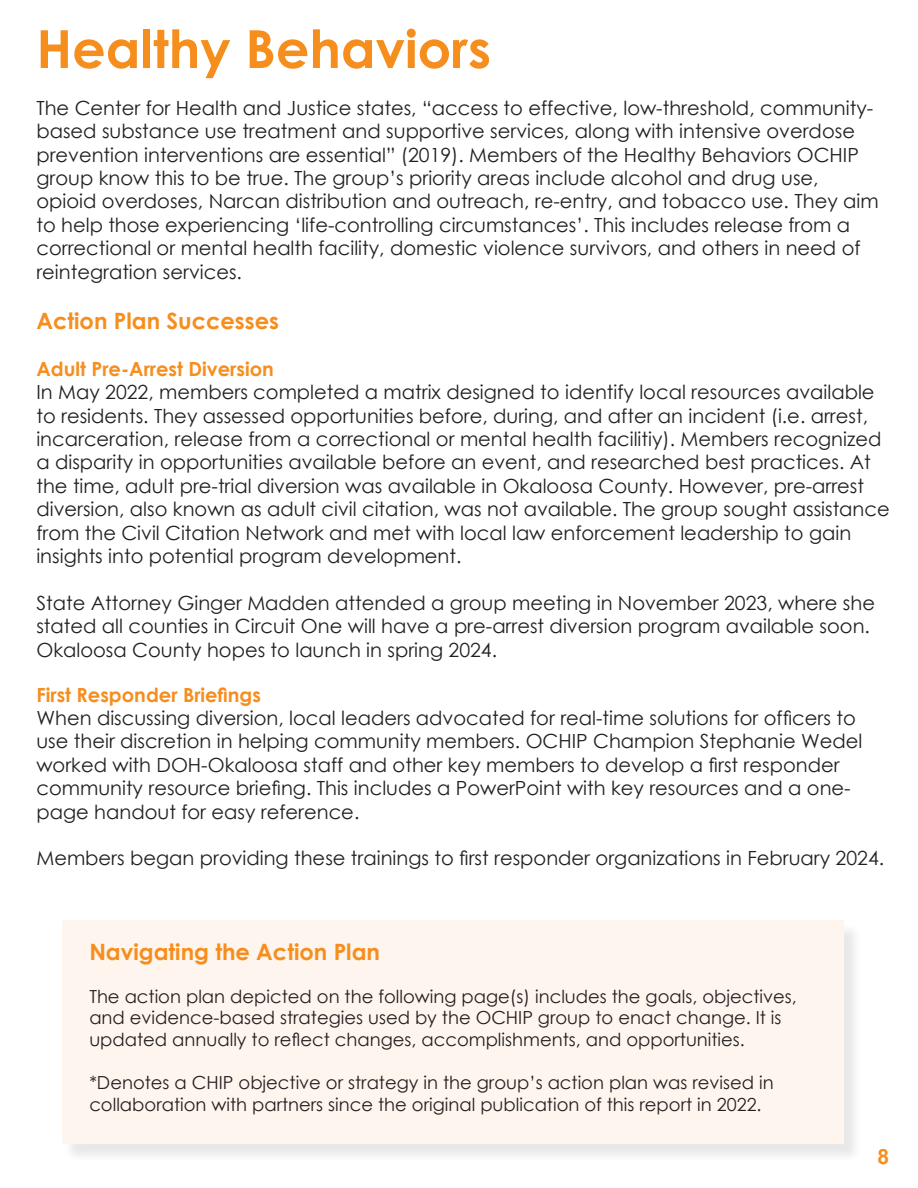
<style>
.page{position:relative;width:918px;height:1188px;background:#fff}
.page>*{position:absolute;margin:0;border:0;box-sizing:border-box;transform-origin:0 0}
.t1{font:700 52.5px "Century Gothic";color:#f68e1e}
.t2{font:700 22.5px "Century Gothic";color:#f68e1e}
.t3{font:700 21px "Arial";color:#f68e1e}
.t4{font:19.5px/23.4px "Century Gothic";color:#231f20}
.t5{font:700 19.5px "Century Gothic";color:#f68e1e}
.t6{font:18px/21.6px "Century Gothic";color:#231f20}
.s1{font-weight:700;color:#f68e1e}
</style>
<div class="page">
<div style="left:64px;top:923px;width:798px;height:240px;background:#231f20;opacity:.75"></div>
<div style="left:62px;top:921px;width:781px;height:223px;background:#fef6ee"></div>
<p class="t1" style="left:36px;top:9px;width:456px">Healthy Behaviors</p>
<p class="t4" style="left:36px;top:96px;width:844px">The Center for Health and Justice states, “access to effective, low-threshold, community&shy;based substance use treatment and supportive services, along with intensive overdose prevention interventions are essential” (2019). Members of the Healthy Behaviors OCHIP group know this to be true. The group’s priority areas include alcohol and drug use, opioid overdoses, Narcan distribution and outreach, re-entry, and tobacco use. They aim to help those experiencing ‘life-controlling circumstances’. This includes release from a correctional or mental health facility, domestic violence survivors, and others in need of reintegration services.</p>
<p class="t2" style="left:36px;top:304px;width:244px">Action Plan Successes</p>
<p class="t4" style="left:36px;top:357px;width:855px"><span class="s1">Adult Pre-Arrest Diversion<br></span>In May 2022, members completed a matrix designed to identify local resources available to residents. They assessed opportunities before, during, and after an incident (i.e. arrest, incarceration, release from a correctional or mental health facilitiy). Members recognized a disparity in opportunities available before an event, and researched best practices. At the time, adult pre-trial diversion was available in Okaloosa County. However, pre-arrest diversion, also known as adult civil citation, was not available. The group sought assistance from the Civil Citation Network and met with local law enforcement leadership to gain insights into potential program development.</p>
<p class="t4" style="left:36px;top:591px;width:840px">State Attorney Ginger Madden attended a group meeting in November 2023, where she stated all counties in Circuit One will have a pre-arrest diversion program available soon.<br>Okaloosa County hopes to launch in spring 2024.</p>
<p class="t5" style="left:36px;top:680px;width:226px">First Responder Briefings</p>
<p class="t4" style="left:36px;top:706px;width:828px">When discussing diversion, local leaders advocated for real-time solutions for officers to use their discretion in helping community members. OCHIP Champion Stephanie Wedel worked with DOH-Okaloosa staff and other key members to develop a first responder community resource briefing. This includes a PowerPoint with key resources and a one&shy;page handout for easy reference.</p>
<p class="t4" style="left:36px;top:846px;width:849px">Members began providing these trainings to first responder organizations in February 2024.</p>
<p class="t2" style="left:89px;top:934px;width:292px">Navigating the Action Plan</p>
<p class="t6" style="left:89px;top:985px;width:709px">The action plan depicted on the following page(s) includes the goals, objectives, and evidence-based strategies used by the OCHIP group to enact change. It is updated annually to reflect changes, accomplishments, and opportunities.</p>
<p class="t6" style="left:89px;top:1072px;width:686px">*Denotes a CHIP objective or strategy in the group’s action plan was revised in collaboration with partners since the original publication of this report in 2022.</p>
<p class="t3" style="left:878px;top:1141px;width:13px">8</p>
</div>
